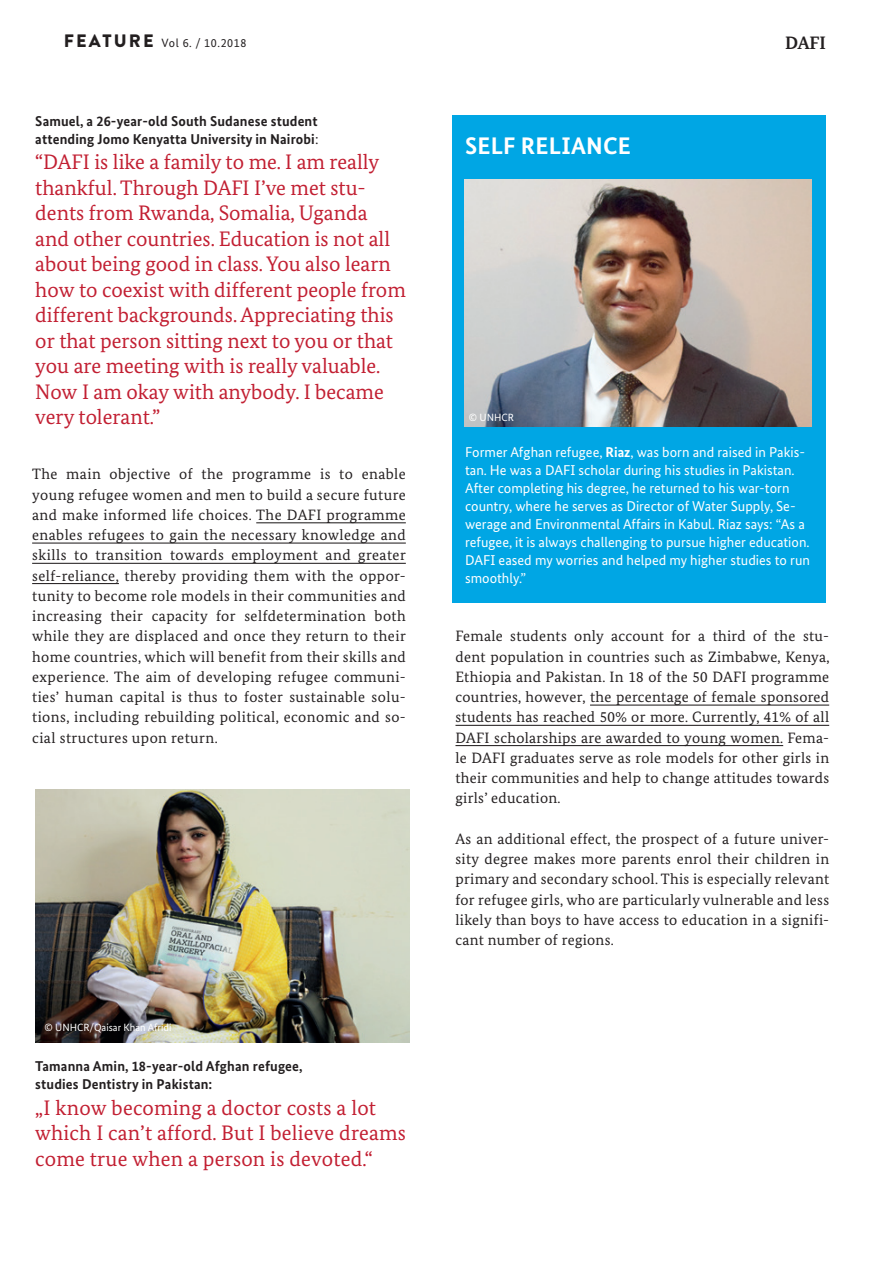
<style>
.page{position:relative;width:893px;height:1263px;background:#fff}
.page>*{position:absolute;margin:0;border:0;box-sizing:border-box;transform-origin:0 0}
.t1{font:700 24px "Bundes Sans";letter-spacing:.01em;color:#fff}
.t2{font:21px/25.5px "Bundes Serif";color:#c21f32}
.t3{font:700 18px "Bundes Serif";color:#231f20}
.t4{font:15px/20.2px "Bundes Serif";letter-spacing:.02em;color:#231f20;text-align:justify}
.t5{font:14.25px/18px "Bundes Sans";color:#fff}
.t6{font:700 14.25px "Bundes Sans";letter-spacing:.01em;color:#231f20}
.t7{font:12px "Bundes Sans";letter-spacing:.05em;color:#231f20}
.t8{font:10.5px "Bundes Sans";color:#fff}
.s1{font-family:"Brandon Grotesque";font-weight:900;font-size:18px}
.s2{font-weight:400}
.s3{font-weight:700}
</style>
<div class="page">
<hr style="left:256px;top:522px;width:150px;height:1px;background:#231f20">
<hr style="left:32px;top:542px;width:374px;height:2px;background:#231f20">
<hr style="left:32px;top:563px;width:374px;height:1px;background:#231f20">
<hr style="left:32px;top:583px;width:87px;height:1px;background:#231f20">
<hr style="left:590px;top:704px;width:239px;height:2px;background:#231f20">
<hr style="left:455px;top:725px;width:374px;height:1px;background:#231f20">
<hr style="left:455px;top:745px;width:328px;height:1px;background:#231f20">
<img style="left:35px;top:790px;width:374px;height:252px">
<div style="left:452px;top:115px;width:374px;height:488px;background:#00a6e4"></div>
<img style="left:464px;top:180px;width:348px;height:247px">
<p class="t7" style="left:64px;top:35px;width:184px"><span class="s1">FEATURE</span> Vol 6. / 10.2018</p>
<p class="t3" style="left:785px;top:32px;width:43px">DAFI</p>
<p class="t6" style="left:35px;top:112px;width:284px">Samuel, a 26-year-old South Sudanese student</p>
<p class="t6" style="left:35px;top:130px;width:285px">attending Jomo Kenyatta University in Nairobi<span class="s2">:</span></p>
<p class="t2" style="left:35px;top:149px;width:372px">“DAFI is like a family to me. I am really thankful. Through DAFI I’ve met stu&shy;dents from Rwanda, Somalia, Uganda and other countries. Education is not all about being good in class. You also learn how to coexist with different people from</p>
<p class="t2" style="left:35px;top:302px;width:360px">different backgrounds. Appreciating this</p>
<p class="t2" style="left:35px;top:328px;width:359px">or that person sitting next to you or that you are meeting with is really valuable.<br>Now I am okay with anybody. I became very tolerant.”</p>
<p class="t4" style="left:32px;top:464px;width:375px">The main objective of the programme is to enable young refugee women and men to build a secure future and make informed life choices. The DAFI programme enables refugees to gain the necessary knowledge and skills to transition towards employment and greater self-reliance, thereby providing them with the oppor&shy;tunity to become role models in their communities and increasing their capacity for selfdetermination both while they are displaced and once they return to their home countries, which will benefit from their skills and experience. The aim of developing refugee communi&shy;ties’ human capital is thus to foster sustainable solu&shy;tions, including rebuilding political, economic and so&shy;cial structures upon return.</p>
<p class="t8" style="left:44px;top:1021px;width:128px">© UNHCR/Qaisar Khan Afridi</p>
<p class="t6" style="left:35px;top:1058px;width:269px">Tamanna Amin, 18-year-old Afghan refugee,</p>
<p class="t6" style="left:35px;top:1076px;width:179px">studies Dentistry in Pakistan:</p>
<p class="t2" style="left:35px;top:1095px;width:372px">„I know becoming a doctor costs a lot which I can’t afford. But I believe dreams come true when a person is devoted.“</p>
<p class="t1" style="left:465px;top:131px;width:167px">SELF RELIANCE</p>
<p class="t8" style="left:469px;top:410px;width:47px">© UNHCR</p>
<p class="t5" style="left:465px;top:443px;width:346px">Former Afghan refugee, <span class="s3">Riaz</span>, was born and raised in Pakis&shy;tan. He was a DAFI scholar during his studies in Pakistan.<br>After completing his degree, he returned to his war-torn country, where he serves as Director of Water Supply, Se&shy;werage and Environmental Affairs in Kabul. Riaz says: “As a refugee, it is always challenging to pursue higher education.<br>DAFI eased my worries and helped my higher studies to run smoothly.”</p>
<p class="t4" style="left:455px;top:626px;width:376px">Female students only account for a third of the stu&shy;dent population in countries such as Zimbabwe, Kenya, Ethiopia and Pakistan. In 18 of the 50 DAFI programme countries, however, the percentage of female sponsored students has reached 50% or more. Currently, 41% of all DAFI scholarships are awarded to young women. Fema&shy;le DAFI graduates serve as role models for other girls in their communities and help to change attitudes towards girls’ education.</p>
<p class="t4" style="left:455px;top:828px;width:375px">As an additional effect, the prospect of a future univer&shy;sity degree makes more parents enrol their children in primary and secondary school. This is especially relevant for refugee girls, who are particularly vulnerable and less likely than boys to have access to education in a signifi&shy;cant number of regions.</p>
</div>
